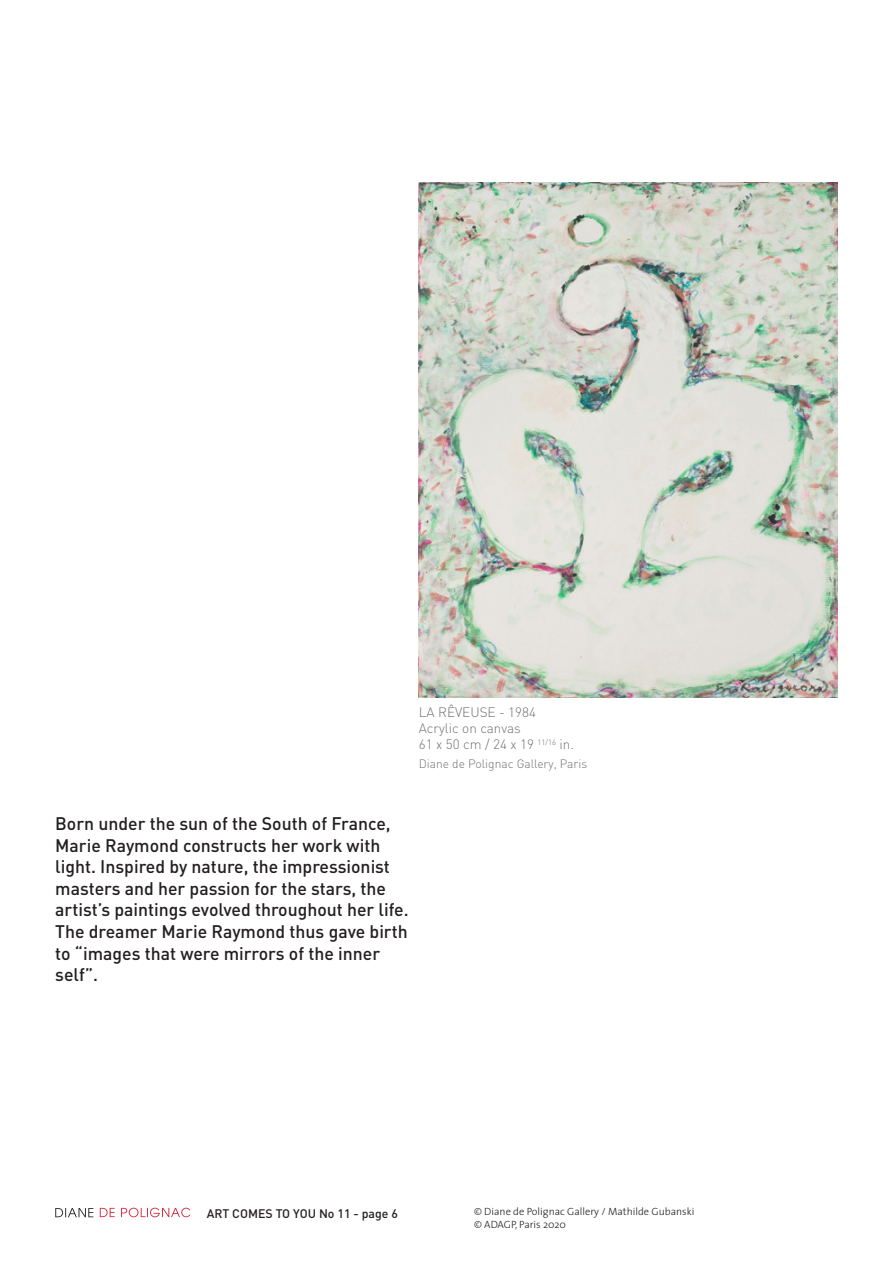
<style>
.page{position:relative;width:893px;height:1263px;background:#fff}
.page>*{position:absolute;margin:0;border:0;box-sizing:border-box;transform-origin:0 0}
.Style_de_paragraphe{font:500 18px/21.6px "DIN";color:#231f20}
.t1{font:300 13.5px "DIN";color:#6f7073}
.t2{font:500 12.3px "DIN";color:#231f20}
.t3{font:300 12px "DIN";color:#6f7073}
.Style_de_paragraphe-2{font:300 10.5px "The Sans";color:#231f20}
</style>
<div class="page">
<svg style="left:100px;top:1208px;width:90px;height:9px"></svg>
<svg style="left:55px;top:1208px;width:38px;height:9px"></svg>
<img style="left:419px;top:183px;width:419px;height:514px">
<p class="t1" style="left:419px;top:704px;width:119px">LA RÊVEUSE - 1984</p>
<p class="t1" style="left:419px;top:720px;width:103px">Acrylic on canvas</p>
<p class="t1" style="left:419px;top:736px;width:157px">61 x 50 cm / 24 x 19 <sup>11/16</sup> in.</p>
<p class="t3" style="left:419px;top:756px;width:170px">Diane de Polignac Gallery, Paris</p>
<p class="Style_de_paragraphe" style="left:55px;top:812px;width:355px">Born under the sun of the South of France, Marie Raymond constructs her work with light. Inspired by nature, the impressionist masters and her passion for the stars, the artist’s paintings evolved throughout her life.<br>The dreamer Marie Raymond thus gave birth to “images that were mirrors of the inner self”.</p>
<p class="t2" style="left:207px;top:1205px;width:193px">ART COMES TO YOU No 11 - page 6</p>
<p class="Style_de_paragraphe-2" style="left:474px;top:1203px;width:222px">© Diane de Polignac Gallery / Mathilde Gubanski</p>
<p class="Style_de_paragraphe-2" style="left:474px;top:1216px;width:93px">© ADAGP, Paris 2020</p>
</div>
